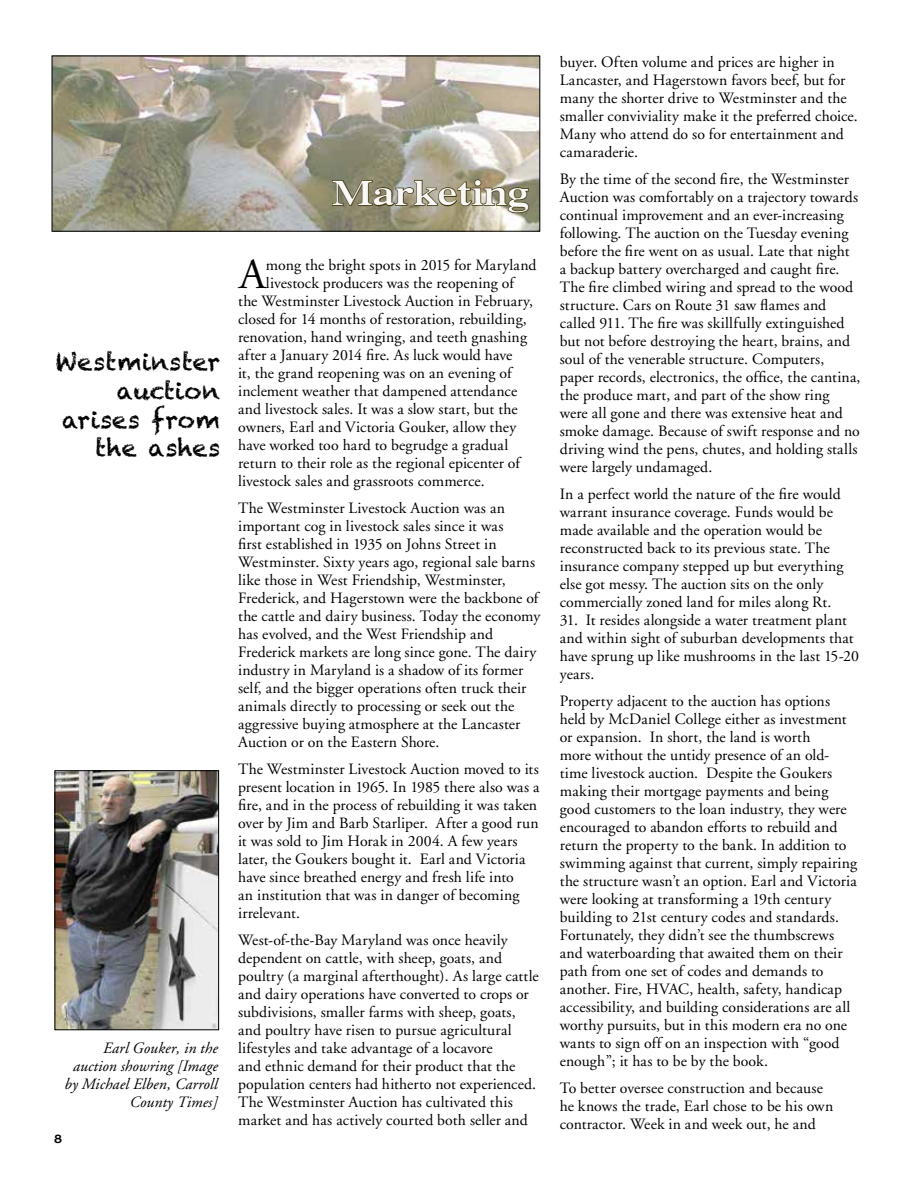
<style>
.page{position:relative;width:918px;height:1188px;background:#fff}
.page>*{position:absolute;margin:0;border:0;box-sizing:border-box;transform-origin:0 0}
.t1{font:42.9px "Adobe Garamond";color:#000}
.t2{font:700 36px "Xerox Serif Wide FC";color:#f9f8f7}
.t3{font:24px/28.8px "Chalkduster";letter-spacing:.01em;color:#000;text-align:right}
.t4{font:15.75px/18px "Adobe Garamond";letter-spacing:.005em;color:#000}
.t5{font:italic 15.75px/18px "Adobe Garamond";letter-spacing:.005em;color:#000;text-align:right}
.t6{font:700 12px "Xerox Sans Serif Wide FC";color:#000}
</style>
<div class="page">
<img style="left:54px;top:58px;width:484px;height:171px">
<svg style="left:331px;top:177px;width:199px;height:37px;background:#8c866b"></svg>
<img style="left:57px;top:773px;width:160px;height:255px">
<div style="left:55px;top:771px;width:164px;height:259px;border:1px solid #000"></div>
<h2 class="t2" style="left:332px;top:171px;width:198px">Marketing</h2>
<h3 class="t3" style="left:55px;top:347px;width:166px">Westminster auction arises from the ashes</h3>
<p class="t5" style="left:65px;top:1040px;width:155px">Earl Gouker, in the auction showring [Image by Michael Elben, Carroll<br>County Times]</p>
<p class="t6" style="left:54px;top:1131px;width:10px">8</p>
<h1 class="t1" style="left:239px;top:252px;width:28px">A</h1>
<p class="t4" style="left:266px;top:257px;width:272px">mong the bright spots in 2015 for Maryland</p>
<p class="t4" style="left:266px;top:275px;width:250px">livestock producers was the reopening of</p>
<p class="t4" style="left:238px;top:293px;width:296px">the Westminster Livestock Auction in February,</p>
<p class="t4" style="left:238px;top:311px;width:290px">closed for 14 months of restoration, rebuilding,</p>
<p class="t4" style="left:238px;top:329px;width:290px">renovation, hand wringing, and teeth gnashing</p>
<p class="t4" style="left:238px;top:347px;width:276px">after a January 2014 fire. As luck would have</p>
<p class="t4" style="left:238px;top:365px;width:275px">it, the grand reopening was on an evening of</p>
<p class="t4" style="left:238px;top:383px;width:281px">inclement weather that dampened attendance</p>
<p class="t4" style="left:238px;top:401px;width:281px">and livestock sales. It was a slow start, but the</p>
<p class="t4" style="left:238px;top:419px;width:280px">owners, Earl and Victoria Gouker, allow they</p>
<p class="t4" style="left:238px;top:437px;width:272px">have worked too hard to begrudge a gradual</p>
<p class="t4" style="left:238px;top:455px;width:283px">return to their role as the regional epicenter of</p>
<p class="t4" style="left:238px;top:473px;width:248px">livestock sales and grassroots commerce.</p>
<p class="t4" style="left:238px;top:500px;width:304px">The Westminster Livestock Auction was an important cog in livestock sales since it was<br>first established in 1935 on Johns Street in Westminster. Sixty years ago, regional sale barns like those in West Friendship, Westminster, Frederick, and Hagerstown were the backbone of the cattle and dairy business. Today the economy has evolved, and the West Friendship and Frederick markets are long since gone. The dairy industry in Maryland is a shadow of its former self, and the bigger operations often truck their animals directly to processing or seek out the aggressive buying atmosphere at the Lancaster Auction or on the Eastern Shore.</p>
<p class="t4" style="left:238px;top:761px;width:303px">The Westminster Livestock Auction moved to its present location in 1965. In 1985 there also was a fire, and in the process of rebuilding it was taken over by Jim and Barb Starliper. After a good run it was sold to Jim Horak in 2004. A few years later, the Goukers bought it. Earl and Victoria have since breathed energy and fresh life into<br>an institution that was in danger of becoming irrelevant.</p>
<p class="t4" style="left:238px;top:932px;width:302px">West-of-the-Bay Maryland was once heavily dependent on cattle, with sheep, goats, and poultry (a marginal afterthought). As large cattle and dairy operations have converted to crops or subdivisions, smaller farms with sheep, goats, and poultry have risen to pursue agricultural lifestyles and take advantage of a locavore<br>and ethnic demand for their product that the population centers had hitherto not experienced.<br>The Westminster Auction has cultivated this market and has actively courted both seller and</p>
<p class="t4" style="left:560px;top:54px;width:300px">buyer. Often volume and prices are higher in Lancaster, and Hagerstown favors beef, but for many the shorter drive to Westminster and the smaller conviviality make it the preferred choice.<br>Many who attend do so for entertainment and camaraderie.</p>
<p class="t4" style="left:560px;top:171px;width:302px">By the time of the second fire, the Westminster Auction was comfortably on a trajectory towards continual improvement and an ever-increasing following. The auction on the Tuesday evening before the fire went on as usual. Late that night<br>a backup battery overcharged and caught fire.<br>The fire climbed wiring and spread to the wood structure. Cars on Route 31 saw flames and called 911. The fire was skillfully extinguished but not before destroying the heart, brains, and soul of the venerable structure. Computers, paper records, electronics, the office, the cantina, the produce mart, and part of the show ring were all gone and there was extensive heat and smoke damage. Because of swift response and no driving wind the pens, chutes, and holding stalls were largely undamaged.</p>
<p class="t4" style="left:560px;top:486px;width:285px">In a perfect world the nature of the fire would warrant insurance coverage. Funds would be made available and the operation would be reconstructed back to its previous state. The insurance company stepped up but everything else got messy. The auction sits on the only commercially zoned land for miles along Rt.</p>
<p class="t4" style="left:560px;top:612px;width:301px">31. It resides alongside a water treatment plant and within sight of suburban developments that have sprung up like mushrooms in the last 15-20 years.</p>
<p class="t4" style="left:560px;top:693px;width:299px">Property adjacent to the auction has options held by McDaniel College either as investment or expansion. In short, the land is worth<br>more without the untidy presence of an old&shy;time livestock auction. Despite the Goukers making their mortgage payments and being good customers to the loan industry, they were encouraged to abandon efforts to rebuild and return the property to the bank. In addition to swimming against that current, simply repairing the structure wasn’t an option. Earl and Victoria were looking at transforming a 19th century building to 21st century codes and standards.<br>Fortunately, they didn’t see the thumbscrews and waterboarding that awaited them on their path from one set of codes and demands to another. Fire, HVAC, health, safety, handicap accessibility, and building considerations are all worthy pursuits, but in this modern era no one wants to sign off on an inspection with “good enough”; it has to be by the book.</p>
<p class="t4" style="left:560px;top:1080px;width:275px">To better oversee construction and because he knows the trade, Earl chose to be his own contractor. Week in and week out, he and</p>
</div>
